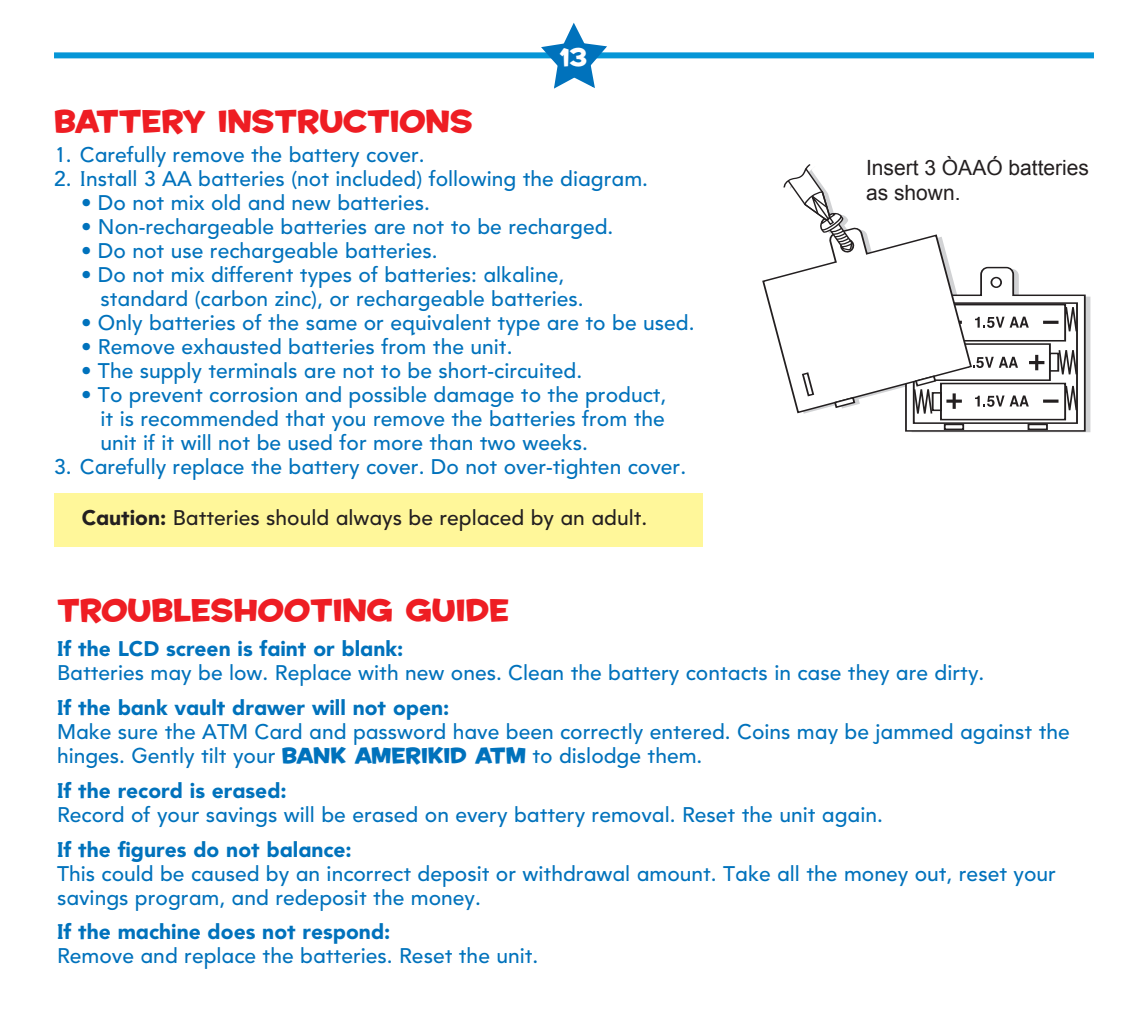
<style>
.page{position:relative;width:1148px;height:1026px;background:#fff}
.page>*{position:absolute;margin:0;border:0;box-sizing:border-box;transform-origin:0 0}
.t1{font:30px "House A Rama Kingpin";color:#ee1d23}
.t2{font:24px "House A Rama Kingpin";color:#fff}
.t3{font:500 21px/24px "Avenir Kid";color:#0072bc}
.t4{font:900 21px "Avenir Kid";color:#0072bc}
.t5{font:500 21px "Avenir Kid";color:#231f20}
.t6{font:21px/25.5px "Arial";color:#231f20}
.s1{font-weight:900}
.s2{font-family:"House A Rama Kingpin";font-weight:400}
</style>
<div class="page">
<svg style="left:762px;top:164px;width:324px;height:268px"></svg>
<div style="left:54px;top:52px;width:1040px;height:6px;background:#0696d7"></div>
<svg style="left:539px;top:22px;width:70px;height:67px"></svg>
<div style="left:54px;top:493px;width:648px;height:54px;background:#fff79a"></div>
<p class="t2" style="left:560px;top:43px;width:28px">13</p>
<h1 class="t1" style="left:54px;top:104px;width:420px">BATTERY INSTRUCTIONS</h1>
<p class="t3" style="left:54px;top:145px;width:372px">1. Carefully remove the battery cover.</p>
<p class="t3" style="left:54px;top:169px;width:595px">2. Install 3 AA batteries (not included) following the diagram.</p>
<p class="t3" style="left:81px;top:193px;width:350px">• Do not mix old and new batteries.</p>
<p class="t3" style="left:81px;top:217px;width:534px">• Non-rechargeable batteries are not to be recharged.</p>
<p class="t3" style="left:81px;top:241px;width:358px">• Do not use rechargeable batteries.</p>
<p class="t3" style="left:100px;top:265px;width:485px;text-indent:-19px">• Do not mix different types of batteries: alkaline, standard (carbon zinc), or rechargeable batteries.</p>
<p class="t3" style="left:81px;top:313px;width:615px">• Only batteries of the same or equivalent type are to be used.</p>
<p class="t3" style="left:81px;top:337px;width:433px">• Remove exhausted batteries from the unit.</p>
<p class="t3" style="left:81px;top:361px;width:502px">• The supply terminals are not to be short-circuited.</p>
<p class="t3" style="left:100px;top:385px;width:567px;text-align:justify;text-indent:-19px">• To prevent corrosion and possible damage to the product, it is recommended that you remove the batteries from the unit if it will not be used for more than two weeks.</p>
<p class="t3" style="left:54px;top:457px;width:633px">3. Carefully replace the battery cover. Do not over-tighten cover.</p>
<p class="t5" style="left:82px;top:509px;width:567px"><span class="s1">Caution:</span> Batteries should always be replaced by an adult.</p>
<p class="t6" style="left:866px;top:155px;width:224px">Insert 3 ÒAAÓ batteries as shown.</p>
<h1 class="t1" style="left:57px;top:593px;width:453px">TROUBLESHOOTING GUIDE</h1>
<p class="t4" style="left:57px;top:640px;width:348px">If the LCD screen is faint or blank:</p>
<p class="t3" style="left:57px;top:663px;width:928px">Batteries may be low. Replace with new ones. Clean the battery contacts in case they are dirty.</p>
<p class="t4" style="left:57px;top:699px;width:394px">If the bank vault drawer will not open:</p>
<p class="t3" style="left:57px;top:721px;width:1014px">Make sure the ATM Card and password have been correctly entered. Coins may be jammed against the hinges. Gently tilt your <span class="s2">BANK AMERIKID ATM</span> to dislodge them.</p>
<p class="t4" style="left:57px;top:782px;width:231px">If the record is erased:</p>
<p class="t3" style="left:57px;top:804px;width:827px">Record of your savings will be erased on every battery removal. Reset the unit again.</p>
<p class="t4" style="left:57px;top:841px;width:296px">If the figures do not balance:</p>
<p class="t3" style="left:57px;top:863px;width:1000px">This could be caused by an incorrect deposit or withdrawal amount. Take all the money out, reset your savings program, and redeposit the money.</p>
<p class="t4" style="left:57px;top:923px;width:335px">If the machine does not respond:</p>
<p class="t3" style="left:57px;top:946px;width:483px">Remove and replace the batteries. Reset the unit.</p>
</div>
